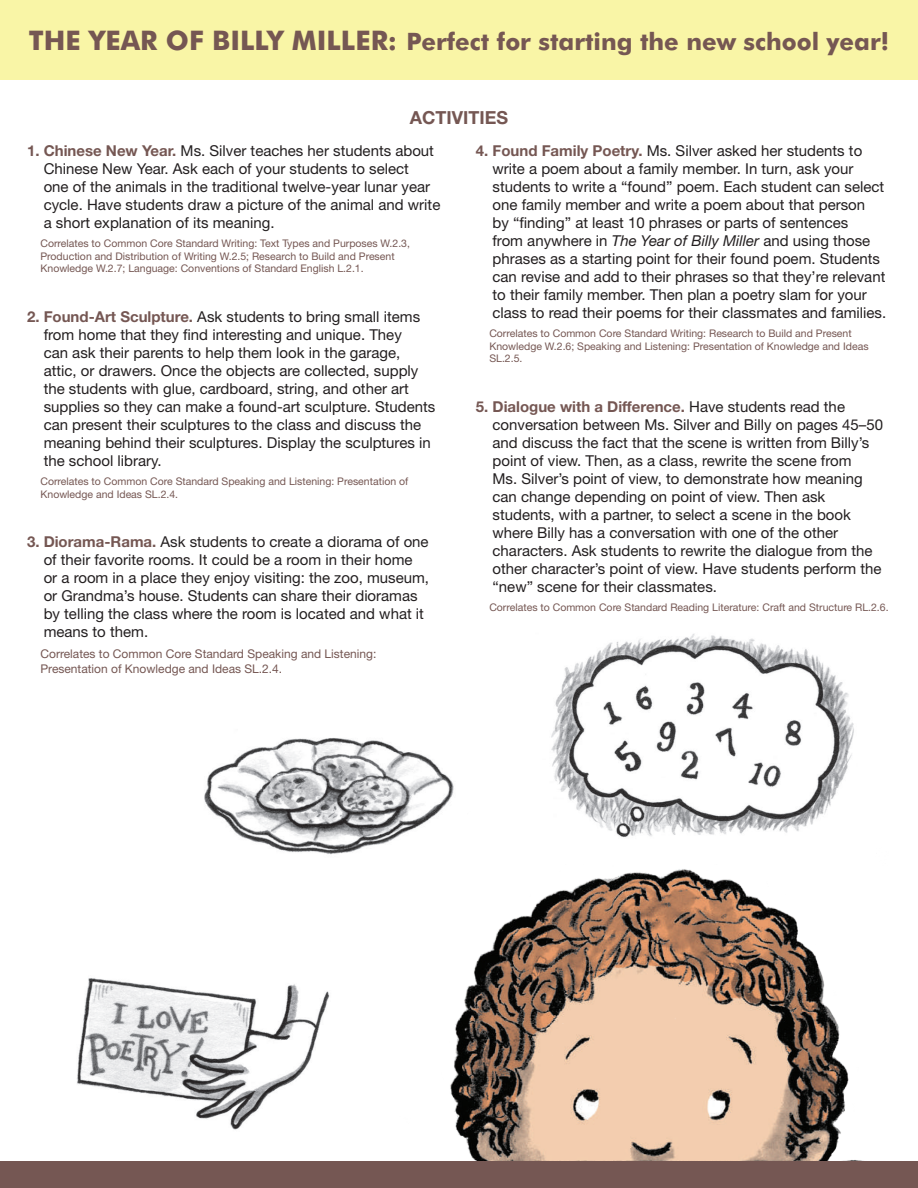
<style>
.page{position:relative;width:918px;height:1188px;background:#fff}
.page>*{position:absolute;margin:0;border:0;box-sizing:border-box;transform-origin:0 0}
.t1{font:700 24px "Futura BT";color:#755753}
.t2{font:700 18px "Helvetica Neue";color:#755753}
.t3{font:15px/18px "Helvetica Neue";color:#231f20}
.t4{font:12px/14.4px "Helvetica Neue";color:#755753}
.t5{font:10.5px/12.6px "Helvetica Neue";color:#755753}
.s1{font-size:27px}
.s2{font-weight:700;color:#755753}
.s3{font-style:italic}
</style>
<div class="page">
<div style="left:0;top:0;width:918px;height:79px;background:#f9f5a6"></div>
<img style="left:450px;top:869px;width:414px;height:292px">
<div style="left:0;top:1161px;width:918px;height:27px;background:#755753"></div>
<img style="left:204px;top:738px;width:250px;height:117px">
<img style="left:551px;top:634px;width:303px;height:204px">
<img style="left:77px;top:978px;width:253px;height:152px">
<h1 class="t1" style="left:29px;top:27px;width:862px"><span class="s1">THE YEAR OF BILLY MILLER:</span> Perfect for starting the new school year!</h1>
<p class="t2" style="left:410px;top:107px;width:100px">ACTIVITIES</p>
<p class="t3" style="left:44px;top:141px;width:398px;text-indent:-17px"><span class="s2">1. Chinese New Year.</span> Ms. Silver teaches her students about Chinese New Year. Ask each of your students to select<br>one of the animals in the traditional twelve-year lunar year cycle. Have students draw a picture of the animal and write a short explanation of its meaning.</p>
<p class="t5" style="left:40px;top:237px;width:371px">Correlates to Common Core Standard Writing: Text Types and Purposes W.2.3,<br>Production and Distribution of Writing W.2.5; Research to Build and Present<br>Knowledge W.2.7; Language: Conventions of Standard English L.2.1.</p>
<p class="t3" style="left:44px;top:307px;width:393px;text-indent:-17px"><span class="s2">2. Found-Art Sculpture.</span> Ask students to bring small items from home that they find interesting and unique. They<br>can ask their parents to help them look in the garage, attic, or drawers. Once the objects are collected, supply the students with glue, cardboard, string, and other art supplies so they can make a found-art sculpture. Students can present their sculptures to the class and discuss the meaning behind their sculptures. Display the sculptures in the school library.</p>
<p class="t5" style="left:40px;top:475px;width:369px">Correlates to Common Core Standard Speaking and Listening: Presentation of<br>Knowledge and Ideas SL.2.4.</p>
<p class="t3" style="left:44px;top:533px;width:387px;text-indent:-17px"><span class="s2">3. Diorama-Rama.</span> Ask students to create a diorama of one of their favorite rooms. It could be a room in their home or a room in a place they enjoy visiting: the zoo, museum, or Grandma’s house. Students can share their dioramas by telling the class where the room is located and what it means to them.</p>
<p class="t4" style="left:40px;top:647px;width:337px">Correlates to Common Core Standard Speaking and Listening:<br>Presentation of Knowledge and Ideas SL.2.4.</p>
<p class="t3" style="left:493px;top:141px;width:395px;text-indent:-17px"><span class="s2">4. Found Family Poetry.</span> Ms. Silver asked her students to write a poem about a family member. In turn, ask your students to write a “found” poem. Each student can select one family member and write a poem about that person<br>by “finding” at least 10 phrases or parts of sentences<br>from anywhere in <span class="s3">The Year of Billy Miller</span> and using those phrases as a starting point for their found poem. Students can revise and add to their phrases so that they’re relevant to their family member. Then plan a poetry slam for your class to read their poems for their classmates and families.</p>
<p class="t5" style="left:489px;top:327px;width:381px">Correlates to Common Core Standard Writing: Research to Build and Present<br>Knowledge W.2.6; Speaking and Listening: Presentation of Knowledge and Ideas<br>SL.2.5.</p>
<p class="t3" style="left:493px;top:397px;width:392px;text-indent:-17px"><span class="s2">5. Dialogue with a Difference.</span> Have students read the conversation between Ms. Silver and Billy on pages 45–50 and discuss the fact that the scene is written from Billy’s point of view. Then, as a class, rewrite the scene from<br>Ms. Silver’s point of view, to demonstrate how meaning can change depending on point of view. Then ask students, with a partner, to select a scene in the book where Billy has a conversation with one of the other characters. Ask students to rewrite the dialogue from the other character’s point of view. Have students perform the “new” scene for their classmates.</p>
<p class="t5" style="left:489px;top:601px;width:401px">Correlates to Common Core Standard Reading Literature: Craft and Structure RL.2.6.</p>
</div>
